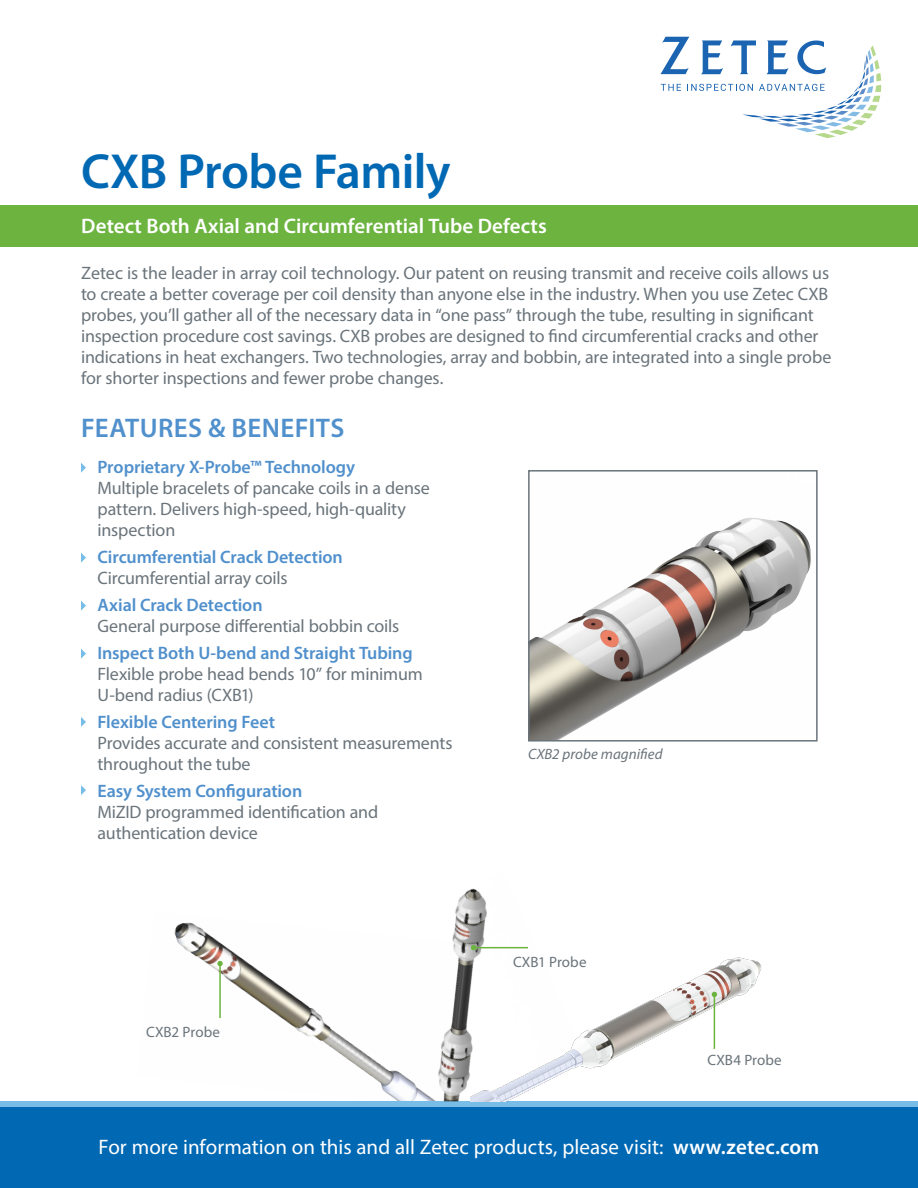
<style>
.page{position:relative;width:918px;height:1188px;background:#fff}
.page>*{position:absolute;margin:0;border:0;box-sizing:border-box;transform-origin:0 0}
.Main_Header{font:600 49.5px "Myriad Pro";letter-spacing:-.015em;color:#0168b3}
.Subhead_1_All_Caps{font:600 27px "Myriad Pro";letter-spacing:.015em;color:#5090cc}
.Footer_Text{font:21px "Myriad Pro";color:#fff}
.t1{font:600 21px "Myriad Pro";color:#fff}
.t2{font:18px/21px "Myriad Pro";letter-spacing:-.01em;color:#6a747b}
.t3{font:600 18px "Myriad Pro";letter-spacing:-.005em;color:#5090cc}
.t4{font:15px "Myriad Pro";color:#6a747b}
.t5{font:italic 15px "Myriad Pro";letter-spacing:.005em;color:#6a747b}
.s1{font-weight:600}
</style>
<div class="page">
<img style="left:174px;top:922px;width:218px;height:175px">
<div style="left:0;top:1101px;width:918px;height:6px;background:#78bde8"></div>
<div style="left:0;top:1107px;width:918px;height:81px;background:#0168b3"></div>
<img style="left:583px;top:957px;width:179px;height:112px">
<svg style="left:81px;top:463px;width:5px;height:10px"></svg>
<svg style="left:81px;top:553px;width:5px;height:10px"></svg>
<svg style="left:81px;top:601px;width:5px;height:10px"></svg>
<svg style="left:81px;top:649px;width:5px;height:10px"></svg>
<div style="left:0;top:205px;width:918px;height:42px;background:#6cb43f"></div>
<svg style="left:81px;top:717px;width:5px;height:10px"></svg>
<img style="left:531px;top:518px;width:280px;height:221px">
<div style="left:528px;top:470px;width:290px;height:272px;border:2px solid #6a747b"></div>
<svg style="left:81px;top:785px;width:5px;height:10px"></svg>
<img style="left:392px;top:888px;width:191px;height:213px">
<hr style="left:714px;top:994px;width:1px;height:55px;background:#6cb43f">
<svg style="left:712px;top:992px;width:5px;height:5px"></svg>
<hr style="left:474px;top:947px;width:54px;height:1px;background:#6cb43f">
<svg style="left:471px;top:945px;width:5px;height:5px"></svg>
<hr style="left:219px;top:964px;width:2px;height:54px;background:#6cb43f">
<svg style="left:217px;top:961px;width:6px;height:5px"></svg>
<svg style="left:661px;top:37px;width:220px;height:101px"></svg>
<p class="Main_Header" style="left:81px;top:140px;width:371px">CXB Probe Family</p>
<p class="t1" style="left:81px;top:213px;width:467px">Detect Both Axial and Circumferential Tube Defects</p>
<p class="t2" style="left:81px;top:263px;width:752px">Zetec is the leader in array coil technology. Our patent on reusing transmit and receive coils allows us to create a better coverage per coil density than anyone else in the industry. When you use Zetec CXB probes, you’ll gather all of the necessary data in “one pass” through the tube, resulting in significant inspection procedure cost savings. CXB probes are designed to find circumferential cracks and other indications in heat exchangers. Two technologies, array and bobbin, are integrated into a single probe for shorter inspections and fewer probe changes.</p>
<p class="Subhead_1_All_Caps" style="left:81px;top:410px;width:265px">FEATURES &amp; BENEFITS</p>
<p class="t3" style="left:98px;top:455px;width:259px">Proprietary X-Probe™ Technology</p>
<p class="t2" style="left:98px;top:477px;width:334px">Multiple bracelets of pancake coils in a dense pattern. Delivers high-speed, high-quality inspection</p>
<p class="t3" style="left:97px;top:545px;width:247px">Circumferential Crack Detection</p>
<p class="t2" style="left:98px;top:567px;width:192px">Circumferential array coils</p>
<p class="t3" style="left:97px;top:593px;width:167px">Axial Crack Detection</p>
<p class="t2" style="left:98px;top:615px;width:303px">General purpose differential bobbin coils</p>
<p class="t3" style="left:97px;top:641px;width:317px">Inspect Both U-bend and Straight Tubing</p>
<p class="t2" style="left:98px;top:663px;width:327px">Flexible probe head bends 10” for minimum<br>U-bend radius (CXB1)</p>
<p class="t3" style="left:98px;top:710px;width:179px">Flexible Centering Feet</p>
<p class="t2" style="left:98px;top:732px;width:357px">Provides accurate and consistent measurements throughout the tube</p>
<p class="t3" style="left:98px;top:779px;width:206px">Easy System Configuration</p>
<p class="t2" style="left:98px;top:801px;width:282px">MiZID programmed identification and authentication device</p>
<p class="t4" style="left:146px;top:1023px;width:75px">CXB2 Probe</p>
<p class="t5" style="left:528px;top:745px;width:136px">CXB2 probe magnified</p>
<p class="t4" style="left:513px;top:952px;width:75px">CXB1 Probe</p>
<p class="t4" style="left:707px;top:1051px;width:76px">CXB4 Probe</p>
<p class="Footer_Text" style="left:98px;top:1134px;width:722px">For more information on this and all Zetec products, please visit: <span class="s1">www.zetec.com</span></p>
</div>
